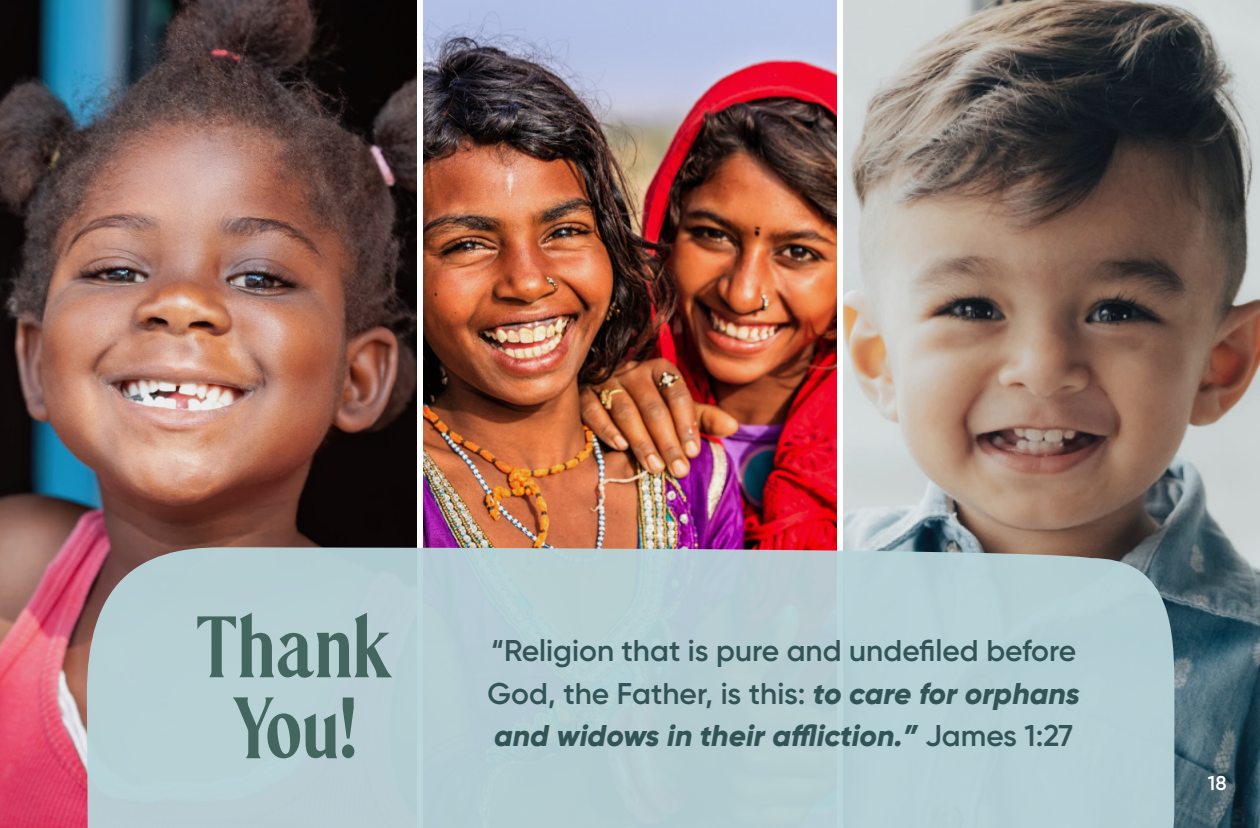
<style>
.page{position:relative;width:1260px;height:828px;background:#fff}
.page>*{position:absolute;margin:0;border:0;box-sizing:border-box;transform-origin:0 0}
.t1{font:76px "Morning Memories";letter-spacing:-.005em;color:#43665f}
.t2{font:600 30px/42.4px "Gilroy";color:#335456}
.t3{font:600 20px "Gilroy";color:#fff}
.s1{font-weight:800;font-style:italic}
</style>
<div class="page">
<img style="left:0;top:0;width:1260px;height:828px">
<div style="left:837px;top:0;width:6px;height:828px;background:#fff"></div>
<div style="left:417px;top:0;width:6px;height:828px;background:#fff"></div>
<div style="left:87px;top:547px;width:1087px;height:281px;background:#b6cfd4"></div>
<p class="t1" style="left:196px;top:597px;width:199px">Thank</p>
<p class="t1" style="left:232px;top:678px;width:126px">You!</p>
<p class="t2" style="left:488px;top:629px;width:594px">“Religion that is pure and undefiled before<br>God, the Father, is this: <span class="s1">to care for orphans and widows in their affliction.”</span> James 1:27</p>
<p class="t3" style="left:1208px;top:771px;width:20px">18</p>
</div>
